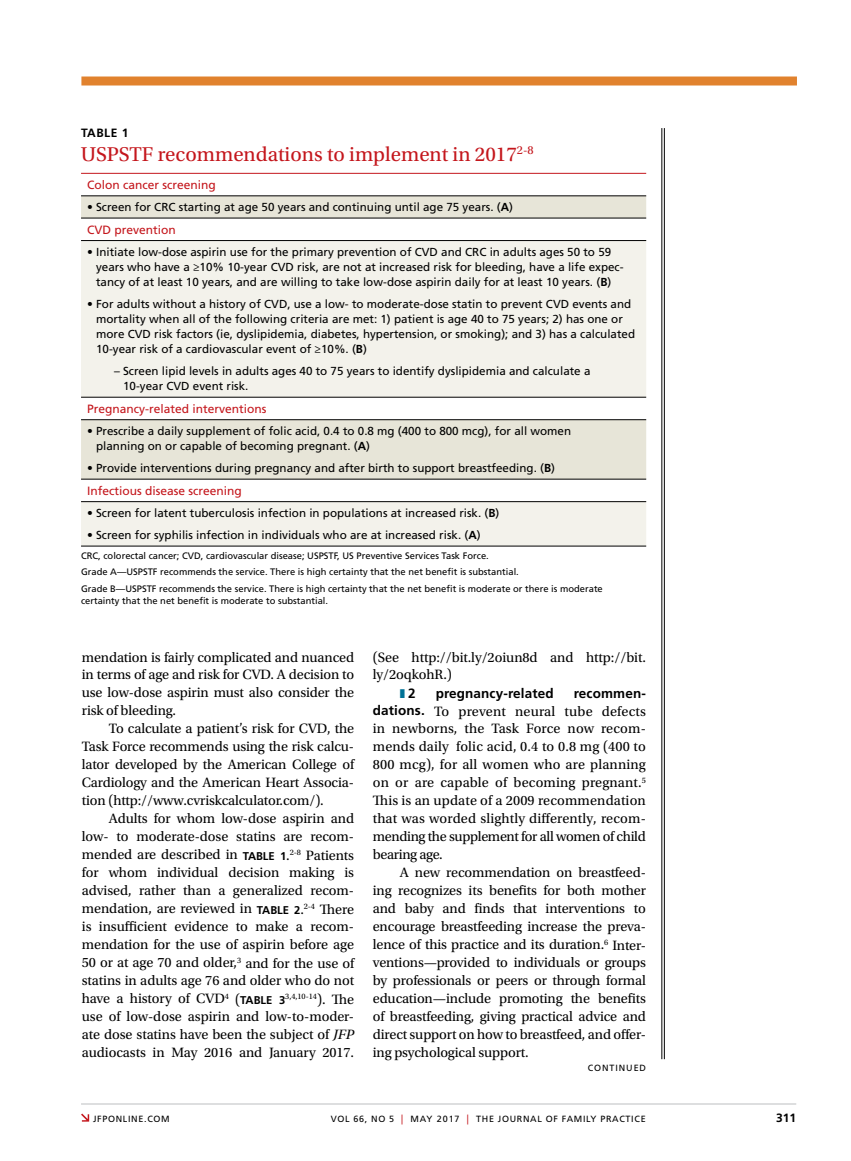
<style>
.page{position:relative;width:851px;height:1161px;background:#fff}
.page>*{position:absolute;margin:0;border:0;box-sizing:border-box;transform-origin:0 0}
.t1{font:21px "Utopia Std";color:#c4161c}
.t2{font:14.25px/18px "Utopia Std";letter-spacing:-.01em;color:#000;text-align:justify}
.t3{font:700 13.5px "Frutiger LT Std";letter-spacing:.01em;color:#000}
.t4{font:12px "Frutiger LT Std";color:#c4161c}
.t5{font:700 12px "Frutiger LT Std";letter-spacing:.02em;color:#000}
.t6{font:11.7px/15px "Frutiger LT Std";color:#000}
.t7{font:9.3px/16.4px "Frutiger LT Std";color:#000}
.t8{font:9px "Frutiger LT Std";letter-spacing:.075em;color:#000}
.t9{font:9px "Frutiger LT Std";letter-spacing:.1em;color:#000}
.s1{font-weight:700}
.s2{font-family:"Frutiger LT Std";font-weight:700;font-size:11.25px}
.s3{font-style:italic}
.s4{font-family:"Frutiger LT Std";font-weight:700;font-size:13.5px}
.s5{font-size:9.9px;color:#c4161c}
</style>
<div class="page">
<div style="left:81px;top:77px;width:716px;height:9px;background:#e1822e"></div>
<svg style="left:81px;top:1114px;width:8px;height:8px"></svg>
<hr style="left:81px;top:1104px;width:715px;height:1px;background:#bcbec0">
<hr style="left:664px;top:128px;width:1px;height:931px;background:#000">
<hr style="left:661px;top:128px;width:1px;height:931px;background:#000">
<svg style="left:81px;top:196px;width:565px;height:22px;background:#dedcd0"></svg>
<svg style="left:81px;top:241px;width:565px;height:305px;background:#f1f0e8"></svg>
<hr style="left:81px;top:195px;width:565px;height:1px;background:#000">
<hr style="left:81px;top:218px;width:565px;height:1px;background:#000">
<hr style="left:81px;top:240px;width:565px;height:1px;background:#000">
<hr style="left:81px;top:397px;width:565px;height:1px;background:#000">
<hr style="left:81px;top:419px;width:565px;height:1px;background:#000">
<hr style="left:81px;top:479px;width:565px;height:1px;background:#000">
<hr style="left:81px;top:501px;width:565px;height:1px;background:#000">
<hr style="left:81px;top:546px;width:565px;height:1px;background:#000">
<hr style="left:81px;top:173px;width:565px;height:1px;background:#c4161c">
<p class="t5" style="left:81px;top:125px;width:49px">TABLE 1</p>
<h1 class="t1" style="left:81px;top:142px;width:454px">USPSTF recommendations to implement in 2017<sup>2-8</sup></h1>
<p class="t4" style="left:87px;top:178px;width:130px">Colon cancer screening</p>
<p class="t6" style="left:87px;top:200px;width:427px">• Screen for CRC starting at age 50 years and continuing until age 75 years. (<span class="s1">A</span>)</p>
<p class="t4" style="left:87px;top:223px;width:90px">CVD prevention</p>
<p class="t6" style="left:96px;top:245px;width:529px;text-indent:-9px">• Initiate low-dose aspirin use for the primary prevention of CVD and CRC in adults ages 50 to 59 years who have a ≥10% 10-year CVD risk, are not at increased risk for bleeding, have a life expec&shy;tancy of at least 10 years, and are willing to take low-dose aspirin daily for at least 10 years. (<span class="s1">B</span>)</p>
<p class="t6" style="left:96px;top:297px;width:540px;text-indent:-9px">• For adults without a history of CVD, use a low- to moderate-dose statin to prevent CVD events and mortality when all of the following criteria are met: 1) patient is age 40 to 75 years; 2) has one or more CVD risk factors (ie, dyslipidemia, diabetes, hypertension, or smoking); and 3) has a calculated 10-year risk of a cardiovascular event of ≥10%. (<span class="s1">B</span>)</p>
<p class="t6" style="left:123px;top:364px;width:469px;text-indent:-9px">– Screen lipid levels in adults ages 40 to 75 years to identify dyslipidemia and calculate a<br>10-year CVD event risk.</p>
<p class="t4" style="left:87px;top:402px;width:181px">Pregnancy-related interventions</p>
<p class="t6" style="left:96px;top:424px;width:476px;text-indent:-9px">• Prescribe a daily supplement of folic acid, 0.4 to 0.8 mg (400 to 800 mcg), for all women planning on or capable of becoming pregnant. (<span class="s1">A</span>)</p>
<p class="t6" style="left:87px;top:461px;width:469px">• Provide interventions during pregnancy and after birth to support breastfeeding. (<span class="s1">B</span>)</p>
<p class="t4" style="left:87px;top:484px;width:156px">Infectious disease screening</p>
<p class="t6" style="left:87px;top:506px;width:414px">• Screen for latent tuberculosis infection in populations at increased risk. (<span class="s1">B</span>)</p>
<p class="t6" style="left:87px;top:528px;width:395px">• Screen for syphilis infection in individuals who are at increased risk. (<span class="s1">A</span>)</p>
<p class="t7" style="left:81px;top:548px;width:523px">CRC, colorectal cancer; CVD, cardiovascular disease; USPSTF, US Preventive Services Task Force.<br>Grade A—USPSTF recommends the service. There is high certainty that the net benefit is substantial.<br>Grade B—USPSTF recommends the service. There is high certainty that the net benefit is moderate or there is moderate</p>
<p class="t7" style="left:81px;top:592px;width:248px">certainty that the net benefit is moderate to substantial.</p>
<p class="t2" style="left:82px;top:648px;width:274px">mendation is fairly complicated and nuanced in terms of age and risk for CVD. A decision to use low-dose aspirin must also consider the risk of bleeding.</p>
<p class="t2" style="left:82px;top:720px;width:274px;text-indent:27px">To calculate a patient’s risk for CVD, the Task Force recommends using the risk calcu&shy;lator developed by the American College of Cardiology and the American Heart Associa&shy;tion (http://www.cvriskcalculator.com/).</p>
<p class="t2" style="left:82px;top:810px;width:274px;text-indent:27px">Adults for whom low-dose aspirin and low- to moderate-dose statins are recom&shy;mended are described in <span class="s2">TABLE 1</span>.<sup>2-8</sup> Patients for whom individual decision making is advised, rather than a generalized recom&shy;mendation, are reviewed in <span class="s2">TABLE 2</span>.<sup>2-4</sup> There is insufficient evidence to make a recom&shy;mendation for the use of aspirin before age 50 or at age 70 and older,<sup>3</sup> and for the use of statins in adults age 76 and older who do not have a history of CVD<sup>4</sup> (<span class="s2">TABLE 3</span><sup>3,4,10-14</sup>). The use of low-dose aspirin and low-to-moder&shy;ate dose statins have been the subject of <span class="s3">JFP </span>audiocasts in May 2016 and January 2017.</p>
<p class="t2" style="left:373px;top:648px;width:274px">(See http://bit.ly/2oiun8d and http://bit. ly/2oqkohR.)</p>
<p class="t3" style="left:408px;top:685px;width:9px">2</p>
<p class="t3" style="left:435px;top:685px;width:119px">pregnancy-related</p>
<p class="t3" style="left:573px;top:685px;width:74px">recommen-</p>
<p class="t2" style="left:373px;top:702px;width:274px"><span class="s4">dations.</span> To prevent neural tube defects in newborns, the Task Force now recom&shy;mends daily folic acid, 0.4 to 0.8 mg (400 to 800 mcg), for all women who are planning on or are capable of becoming pregnant.<sup>5<br></sup>This is an update of a 2009 recommendation that was worded slightly differently, recom&shy;mending the supplement for all women of child bearing age.</p>
<p class="t2" style="left:373px;top:864px;width:274px;text-indent:27px">A new recommendation on breastfeed&shy;ing recognizes its benefits for both mother and baby and finds that interventions to encourage breastfeeding increase the preva&shy;lence of this practice and its duration.<sup>6</sup> Inter&shy;ventions—provided to individuals or groups by professionals or peers or through formal education—include promoting the benefits of breastfeeding, giving practical advice and direct support on how to breastfeed, and offer&shy;ing psychological support.</p>
<p class="t9" style="left:588px;top:1063px;width:60px">CONTINUED</p>
<p class="t8" style="left:93px;top:1113px;width:78px">JFPONLINE.COM</p>
<p class="t8" style="left:331px;top:1113px;width:316px">VOL 66, NO 5 <span class="s5">|</span> MAY 2017 <span class="s5">|</span> THE JOURNAL OF FAMILY PRACTICE</p>
<p class="t5" style="left:776px;top:1111px;width:22px">311</p>
</div>
